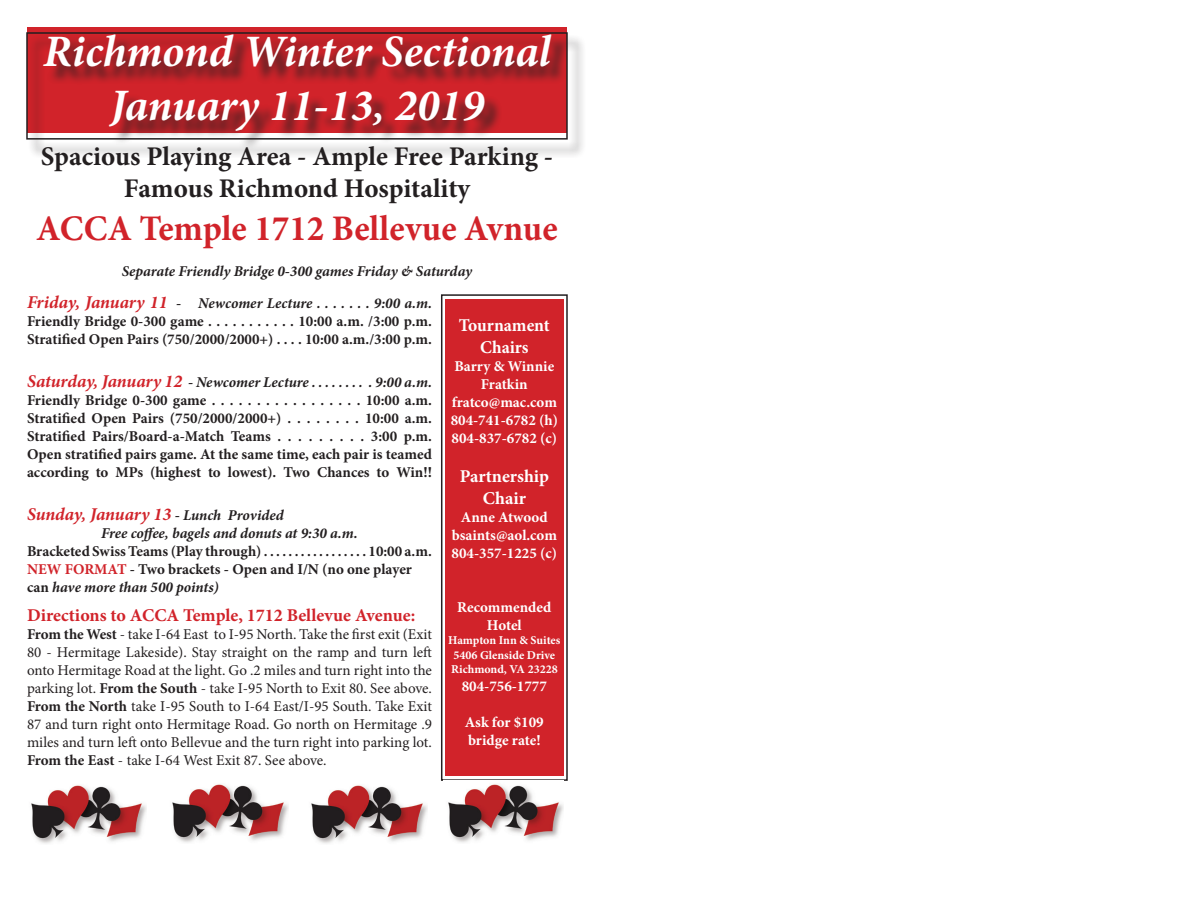
<style>
.page{position:relative;width:1188px;height:918px;background:#fff}
.page>*{position:absolute;margin:0;border:0;box-sizing:border-box;transform-origin:0 0}
.t1{font:italic 700 45px "Minion Pro";letter-spacing:-.005em;color:#fff}
.t2{font:700 36px "Minion Pro";color:#d1232a}
.t3{font:700 27px/32.4px "Minion Pro";color:#231f20;text-align:center}
.t4{font:700 18px "Minion Pro";color:#d1232a}
.t5{font:700 18px/21.6px "Minion Pro";color:#fff;text-align:center}
.t6{font:italic 700 18px "Minion Pro";letter-spacing:-.005em;color:#d1232a}
.t7{font:700 15px/18px "Minion Pro";color:#231f20}
.t8{font:15px/18px "Minion Pro";color:#231f20;text-align:justify}
.t9{font:italic 700 15px "Minion Pro";color:#231f20}
.t10{font:700 15px/18px "Minion Pro";color:#fff;text-align:center}
.t11{font:700 12px "Minion Pro";color:#fff}
.s1{font-size:18px;color:#d1232a}
.s2{font-size:15px;color:#231f20}
.s3{color:#d1232a}
.s4{font-style:italic}
.s5{font-weight:700}
</style>
<div class="page">
<div style="left:27px;top:27px;width:540px;height:106px;background:#d1232a"></div>
<div style="left:28px;top:35px;width:558px;height:123px;background:#231f20;opacity:.75"></div>
<div style="left:26px;top:32px;width:542px;height:108px;border:2px solid #231f20"></div>
<div style="left:441px;top:294px;width:127px;height:487px;border:2px solid #231f20"></div>
<div style="left:445px;top:299px;width:119px;height:476px;background:#d1232a"></div>
<img style="left:31px;top:785px;width:116px;height:59px">
<img style="left:172px;top:784px;width:116px;height:59px">
<img style="left:311px;top:785px;width:116px;height:59px">
<img style="left:448px;top:784px;width:116px;height:59px">
<p class="t1" style="left:43px;top:20px;width:509px">Richmond Winter Sectional</p>
<p class="t1" style="left:110px;top:74px;width:375px">January 11-13, 2019</p>
<p class="t3" style="left:41px;top:139px;width:514px">Spacious Playing Area - Ample Free Parking -<br>Famous Richmond Hospitality</p>
<p class="t2" style="left:36px;top:203px;width:523px">ACCA Temple 1712 Bellevue Avnue</p>
<p class="t9" style="left:122px;top:261px;width:352px">Separate Friendly Bridge 0-300 games Friday &amp; Saturday</p>
<p class="t9" style="left:27px;top:292px;width:407px"><span class="s1">Friday, January 11</span> - Newcomer Lecture . . . . . . . 9:00 a.m.</p>
<p class="t7" style="left:27px;top:312px;width:406px">Friendly Bridge 0-300 game . . . . . . . . . . . 10:00 a.m. /3:00 p.m.</p>
<p class="t7" style="left:27px;top:330px;width:406px">Stratified Open Pairs (750/2000/2000+) . . . . 10:00 a.m./3:00 p.m.</p>
<p class="t9" style="left:27px;top:372px;width:406px"><span class="s1">Saturday, January 12</span> - Newcomer Lecture . . . . . . . . . 9:00 a.m.</p>
<p class="t7" style="left:27px;top:391px;width:407px">Friendly Bridge 0-300 game . . . . . . . . . . . . . . . . . 10:00 a.m.</p>
<p class="t7" style="left:27px;top:409px;width:406px">Stratified Open Pairs (750/2000/2000+) . . . . . . . . 10:00 a.m.</p>
<p class="t7" style="left:27px;top:427px;width:406px">Stratified Pairs/Board-a-Match Teams . . . . . . . . . 3:00 p.m.</p>
<p class="t7" style="left:27px;top:445px;width:407px">Open stratified pairs game. At the same time, each pair is teamed</p>
<p class="t7" style="left:27px;top:463px;width:406px">according to MPs (highest to lowest). Two Chances to Win!!</p>
<p class="t6" style="left:27px;top:502px;width:258px">Sunday, January 13 <span class="s2">- Lunch Provided</span></p>
<p class="t9" style="left:101px;top:523px;width:258px">Free coffee, bagels and donuts at 9:30 a.m.</p>
<p class="t7" style="left:27px;top:542px;width:406px">Bracketed Swiss Teams (Play through) . . . . . . . . . . . . . . . . . 10:00 a.m.</p>
<p class="t7" style="left:27px;top:560px;width:386px"><span class="s3">NEW FORMAT</span> - Two brackets - Open and I/N (no one player can <span class="s4">have more than 500 points)</span></p>
<p class="t4" style="left:27px;top:603px;width:390px">Directions to ACCA Temple, 1712 Bellevue Avenue:</p>
<p class="t8" style="left:27px;top:625px;width:407px"><span class="s5">From the West</span> - take I-64 East to I-95 North. Take the first exit (Exit 80 - Hermitage Lakeside). Stay straight on the ramp and turn left onto Hermitage Road at the light. Go .2 miles and turn right into the parking lot. <span class="s5">From the South</span> - take I-95 North to Exit 80. See above.</p>
<p class="t8" style="left:27px;top:697px;width:406px"><span class="s5">From the North</span> take I-95 South to I-64 East/I-95 South. Take Exit 87 and turn right onto Hermitage Road. Go north on Hermitage .9 miles and turn left onto Bellevue and the turn right into parking lot.</p>
<p class="t8" style="left:27px;top:751px;width:301px"><span class="s5">From the East</span> - take I-64 West Exit 87. See above.</p>
<p class="t5" style="left:459px;top:314px;width:93px">Tournament<br>Chairs</p>
<p class="t10" style="left:454px;top:357px;width:101px">Barry &amp; Winnie</p>
<p class="t10" style="left:481px;top:375px;width:48px">Fratkin</p>
<p class="t10" style="left:452px;top:393px;width:107px">fratco@mac.com</p>
<p class="t10" style="left:451px;top:411px;width:109px">804-741-6782 (h)</p>
<p class="t10" style="left:452px;top:429px;width:107px">804-837-6782 (c)</p>
<p class="t5" style="left:460px;top:466px;width:91px">Partnership<br>Chair</p>
<p class="t10" style="left:461px;top:508px;width:88px">Anne Atwood</p>
<p class="t10" style="left:452px;top:526px;width:107px">bsaints@aol.com</p>
<p class="t10" style="left:452px;top:544px;width:107px">804-357-1225 (c)</p>
<p class="t10" style="left:457px;top:598px;width:96px">Recommended<br>Hotel</p>
<p class="t11" style="left:448px;top:632px;width:114px">Hampton Inn &amp; Suites</p>
<p class="t11" style="left:454px;top:647px;width:103px">5406 Glenside Drive</p>
<p class="t11" style="left:451px;top:661px;width:108px">Richmond, VA 23228</p>
<p class="t10" style="left:462px;top:677px;width:87px">804-756-1777</p>
<p class="t10" style="left:465px;top:713px;width:80px">Ask for $109</p>
<p class="t10" style="left:468px;top:731px;width:74px">bridge rate!</p>
</div>
